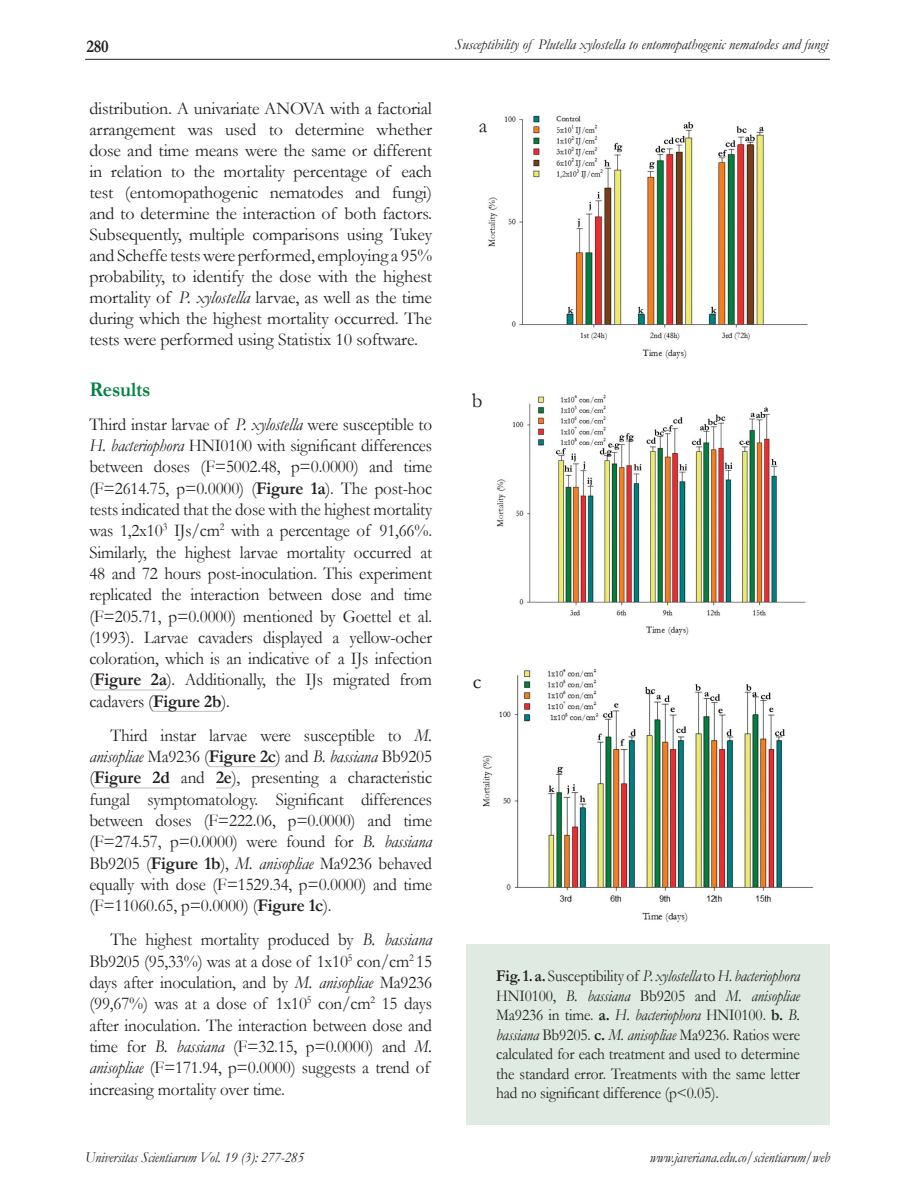
<style>
.page{position:relative;width:915px;height:1191px;background:#fff}
.page>*{position:absolute;margin:0;border:0;box-sizing:border-box;transform-origin:0 0}
.SUBTitulos{font:700 21px "Garamond";letter-spacing:-.01em;color:#008141;scale:.95 1}
.t1{font:21px "Garamond";color:#231f20}
.TEXTOcorrido{font:18px/21.3px "Garamond";letter-spacing:-.01em;color:#231f20;text-align:justify;scale:.95 1}
.TEXTOcorrido-2{font:18px/21px "Garamond";letter-spacing:-.01em;color:#231f20;text-align:justify}
.t2{font:700 18px "Garamond";color:#231f20;scale:.9 1}
.TEXTOcorrido-3{font:16.5px/19.5px "Garamond";letter-spacing:-.01em;color:#231f20;text-align:justify;scale:.93 1}
.t3{font:italic 15px "Garamond";letter-spacing:-.005em;color:#231f20;scale:.95 1}
.t4{font:italic 15px "Garamond";letter-spacing:-.005em;color:#231f20}
.s1{font-style:italic}
.s2{font-weight:700}
</style>
<div class="page">
<hr style="left:85px;top:59px;width:744px;height:1px;background:#231f20">
<img style="left:482px;top:668px;width:332px;height:254px">
<hr style="left:94px;top:689px;width:73px;height:1px;background:#bcbdc0">
<hr style="left:153px;top:711px;width:68px;height:1px;background:#bcbdc0">
<hr style="left:209px;top:766px;width:67px;height:1px;background:#bcbdc0">
<hr style="left:94px;top:787px;width:76px;height:1px;background:#bcbdc0">
<svg style="left:216px;top:787px;width:15px;height:1px"></svg>
<div style="left:466px;top:944px;width:363px;height:180px;background:#dfebe2"></div>
<img style="left:488px;top:115px;width:320px;height:244px">
<img style="left:496px;top:394px;width:310px;height:242px">
<p class="t2" style="left:87px;top:34px;width:26px">280</p>
<p class="TEXTOcorrido-2" style="left:89px;top:97px;width:344px">distribution. A univariate ANOVA with a factorial arrangement was used to determine whether dose and time means were the same or different in relation to the mortality percentage of each test (entomopathogenic nematodes and fungi) and to determine the interaction of both factors.<br>Subsequently, multiple comparisons using Tukey and Scheffe tests were performed, employing a 95% probability, to identify the dose with the highest mortality of <span class="s1">P. xylostella</span> larvae, as well as the time during which the highest mortality occurred. The tests were performed using Statistix 10 software.</p>
<p class="SUBTitulos" style="left:89px;top:375px;width:66px">Results</p>
<p class="TEXTOcorrido" style="left:89px;top:413px;width:362px">Third instar larvae of <span class="s1">P. xylostella</span> were susceptible to <span class="s1">H. bacteriophora</span> HNI0100 with significant differences between doses (F=5002.48, p=0.0000) and time (F=2614.75, p=0.0000) (<span class="s2">Figure 1a</span>). The post-hoc tests indicated that the dose with the highest mortality was 1,2x10<sup>3</sup> IJs/cm<sup>2</sup> with a percentage of 91,66%.<br>Similarly, the highest larvae mortality occurred at 48 and 72 hours post-inoculation. This experiment replicated the interaction between dose and time (F=205.71, p=0.0000) mentioned by Goettel et al. (1993). Larvae cavaders displayed a yellow-ocher coloration, which is an indicative of a IJs infection (<span class="s2">Figure 2a</span>). Additionally, the IJs migrated from cadavers (<span class="s2">Figure 2b</span>).</p>
<p class="TEXTOcorrido" style="left:89px;top:724px;width:362px;text-indent:21px">Third instar larvae were susceptible to <span class="s1">M. anisopliae</span> Ma9236 (<span class="s2">Figure 2c</span>) and <span class="s1">B. bassiana</span> Bb9205 (<span class="s2">Figure 2d</span> and <span class="s2">2e</span>), presenting a characteristic fungal symptomatology. Significant differences between doses (F=222.06, p=0.0000) and time (F=274.57, p=0.0000) were found for <span class="s1">B. bassiana </span>Bb9205 (<span class="s2">Figure 1b</span>), <span class="s1">M. anisopliae</span> Ma9236 behaved equally with dose (F=1529.34, p=0.0000) and time (F=11060.65, p=0.0000) (<span class="s2">Figure 1c</span>).</p>
<p class="TEXTOcorrido" style="left:89px;top:928px;width:362px;text-align:left;text-indent:21px">The highest mortality produced by <span class="s1">B. bassiana </span>Bb9205 (95,33%) was at a dose of 1x10<sup>5</sup> con/cm<sup>2</sup> 15 days after inoculation, and by <span class="s1">M. anisopliae</span> Ma9236 (99,67%) was at a dose of 1x10<sup>5</sup> con/cm<sup>2</sup> 15 days after inoculation. The interaction between dose and time for <span class="s1">B. bassiana</span> (F=32.15, p=0.0000) and <span class="s1">M. anisopliae</span> (F=171.94, p=0.0000) suggests a trend of increasing mortality over time.</p>
<p class="t3" style="left:85px;top:1146px;width:232px">Universitas Scientiarum Vol. 19 (3): 277-285</p>
<p class="t4" style="left:454px;top:34px;width:375px">Susceptibility of Plutella xylostella to entomopathogenic nematodes and fungi</p>
<p class="t1" style="left:479px;top:111px;width:10px">a</p>
<p class="t1" style="left:472px;top:387px;width:12px">b</p>
<p class="t1" style="left:472px;top:667px;width:10px">c</p>
<p class="TEXTOcorrido-3" style="left:496px;top:966px;width:328px"><span class="s2">Fig. 1. a.</span> Susceptibility of <span class="s1">P. xylostella</span> to <span class="s1">H. bacteriophora </span>HNI0100, <span class="s1">B. bassiana</span> Bb9205 and <span class="s1">M. anisopliae </span>Ma9236 in time. <span class="s2">a.</span> <span class="s1">H. bacteriophora</span> HNI0100. <span class="s2">b.</span> <span class="s1">B. bassiana</span> Bb9205. <span class="s2">c.</span> <span class="s1">M. anisopliae</span> Ma9236. Ratios were calculated for each treatment and used to determine the standard error. Treatments with the same letter had no significant difference (p&lt;0.05).</p>
<p class="t3" style="left:649px;top:1146px;width:191px">www.javeriana.edu.co/scientiarum/web</p>
</div>
